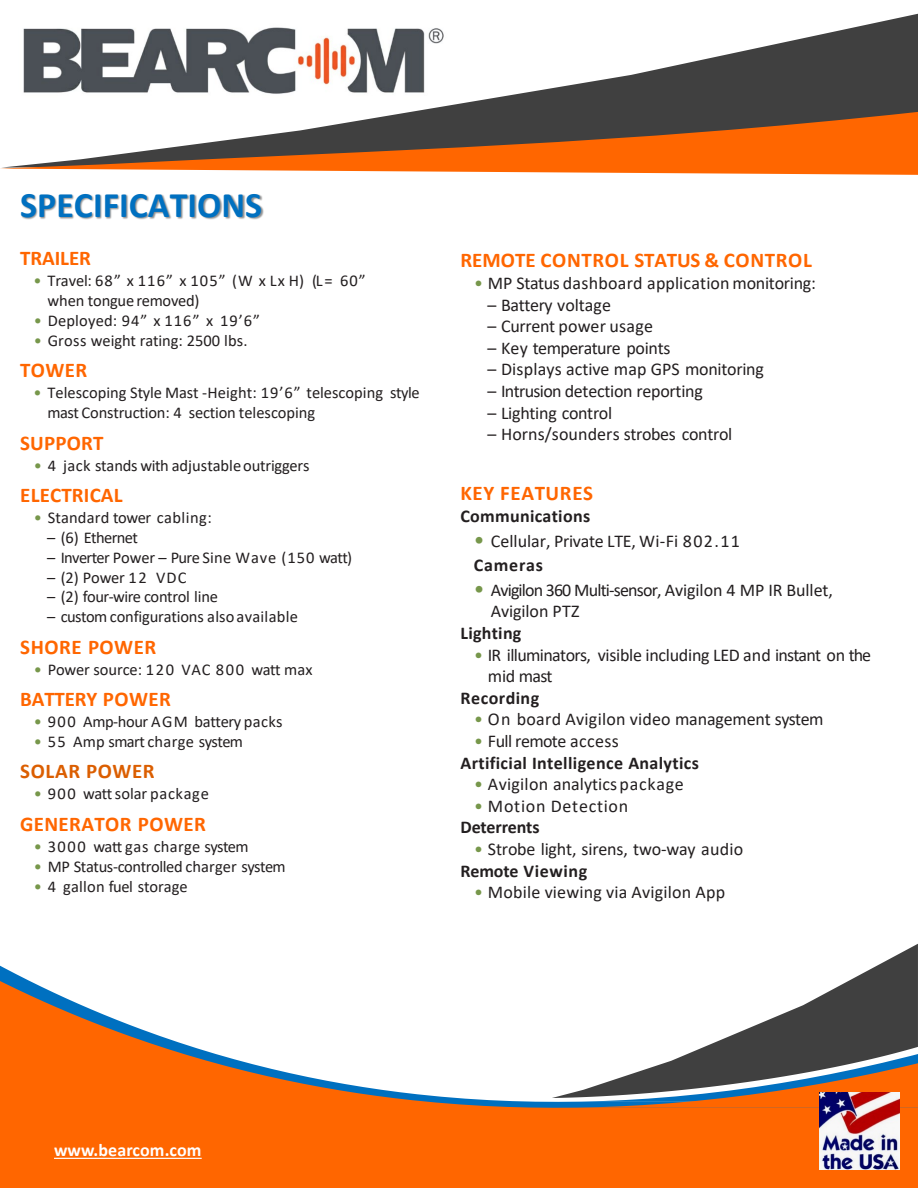
<style>
.page{position:relative;width:918px;height:1188px;background:#fff}
.page>*{position:absolute;margin:0;border:0;box-sizing:border-box;transform-origin:0 0}
.t1{font:700 36px "Calibri";color:#0070c0}
.t2{font:700 21px "Calibri";letter-spacing:.015em;color:#f60}
.t3{font:700 21px "Calibri";letter-spacing:-.005em;color:#f60}
.t4{font:700 21px "Calibri";letter-spacing:.025em;color:#db5e00}
.t5{font:18px/21.6px "Calibri";letter-spacing:-.01em;color:#231f20}
.t6{font:700 18px "Calibri";letter-spacing:.02em;color:#231f20}
.t7{font:18px "Calibri";letter-spacing:.01em;color:#231f20}
.t8{font:18px/21.6px "Calibri";letter-spacing:-.035em;color:#231f20}
.t9{font:18px "Calibri";letter-spacing:-.03em;color:#231f20}
.t10{font:18px "Calibri";letter-spacing:.015em;color:#231f20}
.t11{font:18px "Calibri";letter-spacing:.04em;color:#231f20}
.t12{font:700 18px "Calibri";letter-spacing:.005em;color:#fff}
.t13{font:700 18px "Calibri";letter-spacing:-.01em;color:#231f20}
.t14{font:700 18px "Calibri";letter-spacing:.04em;color:#231f20}
.t15{font:16.5px/19.8px "Calibri";letter-spacing:-.01em;color:#231f20}
.t16{font:16.5px "Calibri";letter-spacing:-.035em;color:#231f20}
.t17{font:16.5px "Calibri";letter-spacing:.015em;color:#231f20}
.t18{font:16.5px "Calibri";letter-spacing:.01em;color:#231f20}
.t19{font:16.5px "Calibri";letter-spacing:.035em;color:#231f20}
.t20{font:16.5px "Calibri";letter-spacing:-.04em;color:#231f20}
.s1{color:#77974b}
.s2{font-size:21.6px;color:#77974b}
</style>
<div class="page">
<img style="left:21px;top:194px;width:243px;height:26px">
<svg style="left:0;top:981px;width:918px;height:207px;fill:#f60"></svg>
<svg style="left:553px;top:1098px;width:365px;height:10px;background:#b07854"></svg>
<svg style="left:552px;top:944px;width:366px;height:154px"></svg>
<svg style="left:23px;top:14px;width:895px;height:98px"></svg>
<svg style="left:0;top:112px;width:918px;height:63px"></svg>
<img style="left:819px;top:1093px;width:81px;height:77px">
<svg style="left:54px;top:1158px;width:148px;height:1px"></svg>
<h2 class="t1" style="left:20px;top:180px;width:244px">SPECIFICATIONS</h2>
<p class="t3" style="left:20px;top:244px;width:72px">TRAILER</p>
<p class="t15" style="left:48px;top:271px;width:320px;text-indent:-14px"><span class="s1">•</span> Travel: 68” x 116” x 105” (W x L x H) (L = 60” when tongue removed)</p>
<p class="t17" style="left:34px;top:309px;width:228px"><span class="s1">•</span> Deployed: 94” x 116” x 19’6”</p>
<p class="t15" style="left:34px;top:330px;width:216px"><span class="s1">•</span> Gross weight rating: 2500 lbs.</p>
<p class="t2" style="left:20px;top:356px;width:69px">TOWER</p>
<p class="t15" style="left:48px;top:383px;width:373px;text-indent:-14px"><span class="s1">•</span> Telescoping Style Mast -Height: 19’6” telescoping style mast Construction: 4 section telescoping</p>
<p class="t2" style="left:20px;top:428px;width:85px">SUPPORT</p>
<p class="t15" style="left:34px;top:455px;width:277px"><span class="s1">•</span> 4 jack stands with adjustableoutriggers</p>
<p class="t2" style="left:20px;top:480px;width:104px">ELECTRICAL</p>
<p class="t18" style="left:34px;top:506px;width:180px"><span class="s1">•</span> Standard tower cabling:</p>
<p class="t20" style="left:47px;top:526px;width:92px">– (6) Ethernet</p>
<p class="t16" style="left:47px;top:546px;width:307px">– Inverter Power – Pure Sine Wave (150 watt)</p>
<p class="t15" style="left:47px;top:567px;width:141px">– (2) Power 12 VDC</p>
<p class="t15" style="left:47px;top:587px;width:172px">– (2) four-wire control line</p>
<p class="t15" style="left:47px;top:606px;width:252px">– custom configurations alsoavailable</p>
<p class="t2" style="left:20px;top:632px;width:138px">SHORE POWER</p>
<p class="t15" style="left:34px;top:659px;width:280px"><span class="s1">•</span> Power source: 120 VAC 800 watt max</p>
<p class="t3" style="left:20px;top:684px;width:152px">BATTERY POWER</p>
<p class="t15" style="left:34px;top:711px;width:250px"><span class="s1">•</span> 900 Amp-hour AGM battery packs</p>
<p class="t16" style="left:34px;top:730px;width:211px"><span class="s1">•</span> 55 Amp smart charge system</p>
<p class="t4" style="left:20px;top:757px;width:136px">SOLAR POWER</p>
<p class="t19" style="left:34px;top:783px;width:177px"><span class="s1">•</span> 900 watt solar package</p>
<p class="t2" style="left:20px;top:809px;width:187px">GENERATOR POWER</p>
<p class="t17" style="left:34px;top:835px;width:216px"><span class="s1">•</span> 3000 watt gas charge system</p>
<p class="t15" style="left:34px;top:856px;width:254px"><span class="s1">•</span> MP Status-controlled charger system</p>
<p class="t15" style="left:34px;top:876px;width:155px"><span class="s1">•</span> 4 gallon fuel storage</p>
<p class="t2" style="left:461px;top:245px;width:353px">REMOTE CONTROL STATUS &amp; CONTROL</p>
<p class="t5" style="left:474px;top:272px;width:343px"><span class="s1">•</span> MP Status dashboard application monitoring:</p>
<p class="t5" style="left:488px;top:293px;width:125px">– Battery voltage</p>
<p class="t5" style="left:488px;top:315px;width:167px">– Current power usage</p>
<p class="t9" style="left:488px;top:335px;width:185px">– Key temperature points</p>
<p class="t5" style="left:488px;top:358px;width:278px">– Displays active map GPS monitoring</p>
<p class="t5" style="left:488px;top:380px;width:217px">– Intrusion detection reporting</p>
<p class="t5" style="left:488px;top:401px;width:126px">– Lighting control</p>
<p class="t5" style="left:488px;top:423px;width:246px">– Horns/sounders strobes control</p>
<p class="t2" style="left:461px;top:478px;width:134px">KEY FEATURES</p>
<p class="t6" style="left:461px;top:503px;width:131px">Communications</p>
<p class="t5" style="left:474px;top:529px;width:268px"><span class="s2">•</span> Cellular, Private LTE, Wi-Fi 802.11</p>
<p class="t14" style="left:474px;top:553px;width:71px">Cameras</p>
<p class="t5" style="left:491px;top:579px;width:344px;text-indent:-17px"><span class="s2">•</span> Avigilon 360 Multi-sensor, Avigilon 4 MP IR Bullet,<br>Avigilon PTZ</p>
<p class="t6" style="left:461px;top:620px;width:62px">Lighting</p>
<p class="t8" style="left:488px;top:643px;width:385px;text-indent:-14px"><span class="s1">•</span> IR illuminators, visible including LED and instant on the mid mast</p>
<p class="t6" style="left:461px;top:685px;width:80px">Recording</p>
<p class="t7" style="left:474px;top:707px;width:351px"><span class="s1">•</span> On board Avigilon video management system</p>
<p class="t9" style="left:474px;top:729px;width:146px"><span class="s1">•</span> Full remote access</p>
<p class="t6" style="left:461px;top:750px;width:240px">Artificial Intelligence Analytics</p>
<p class="t10" style="left:474px;top:772px;width:211px"><span class="s1">•</span> Avigilon analytics package</p>
<p class="t11" style="left:474px;top:793px;width:156px"><span class="s1">•</span> Motion Detection</p>
<p class="t13" style="left:461px;top:815px;width:81px">Deterrents</p>
<p class="t5" style="left:474px;top:838px;width:271px"><span class="s1">•</span> Strobe light, sirens, two-way audio</p>
<p class="t6" style="left:461px;top:858px;width:128px">Remote Viewing</p>
<p class="t7" style="left:474px;top:880px;width:253px"><span class="s1">•</span> Mobile viewing via Avigilon App</p>
<p class="t12" style="left:54px;top:1137px;width:149px">www.bearcom.com</p>
</div>
